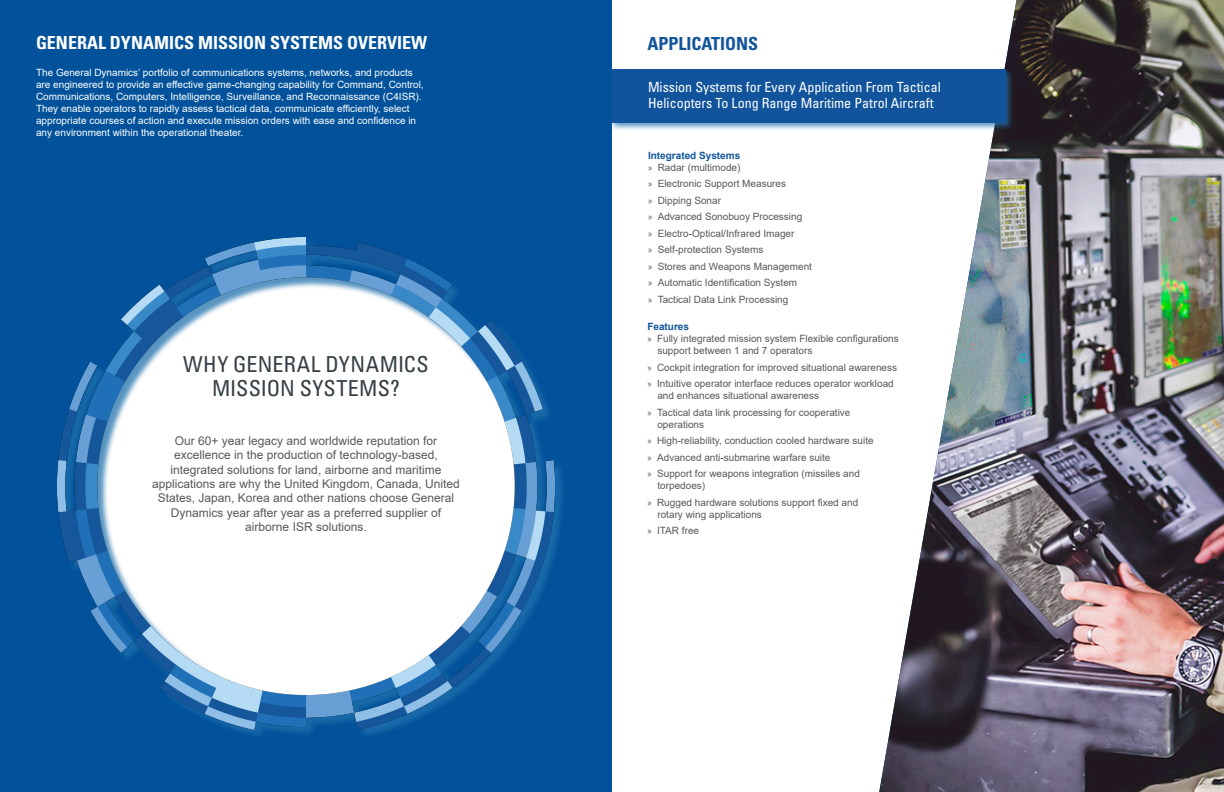
<style>
.page{position:relative;width:1224px;height:792px;background:#fff}
.page>*{position:absolute;margin:0;border:0;box-sizing:border-box;transform-origin:0 0}
.t1{font:condensed 22px/24px "Univers LT Std";letter-spacing:.015em;color:#353f45;text-align:center}
.t2{font:700 condensed 18px "Univers LT Std";color:#fff}
.t3{font:700 condensed 18px "Univers LT Std";color:#11549b}
.t4{font:condensed 14px/16.8px "Univers LT Std";color:#fff}
.t5{font:12px/14.4px "Arial";color:#57585a;text-align:center}
.t6{font:10px/16.5px "Arial";color:#57585a}
.t7{font:10px/12px "Arial";color:#fff}
.t8{font:700 10px/12px "Arial";color:#11549b}
.s1{font-family:"Myriad Pro";font-weight:400;color:#57585a}
.s2{font-weight:400;color:#57585a}
.s3{font-family:"Myriad Pro"}
</style>
<div class="page">
<div style="left:0;top:0;width:612px;height:792px;background:#01529a"></div>
<div style="left:59px;top:239px;width:507px;height:501px;background:#2071ad;opacity:.75"></div>
<img style="left:58px;top:238px;width:496px;height:492px">
<img style="left:879px;top:0;width:345px;height:792px">
<div style="left:610px;top:67px;width:404px;height:64px;background:#2071ad;opacity:.75"></div>
<div style="left:612px;top:69px;width:394px;height:53px;background:#11549b"></div>
<h2 class="t2" style="left:36px;top:32px;width:393px">GENERAL DYNAMICS MISSION SYSTEMS OVERVIEW</h2>
<p class="t7" style="left:36px;top:67px;width:389px">The General Dynamics’ portfolio of communications systems, networks, and products are engineered to provide an effective game-changing capability for Command, Control, Communications, Computers, Intelligence, Surveillance, and Reconnaissance (C4ISR).<br>They enable operators to rapidly assess tactical data, communicate efficiently, select appropriate courses of action and execute mission orders with ease and confidence in any environment within the operational theater.</p>
<h1 class="t1" style="left:183px;top:352px;width:247px">WHY GENERAL DYNAMICS<br>MISSION SYSTEMS?</h1>
<p class="t5" style="left:152px;top:433px;width:309px">Our 60+ year legacy and worldwide reputation for excellence in the production of technology-based, integrated solutions for land, airborne and maritime applications are why the United Kingdom, Canada, United States, Japan, Korea and other nations choose General Dynamics year after year as a preferred supplier of airborne ISR solutions.</p>
<h2 class="t3" style="left:647px;top:33px;width:112px">APPLICATIONS</h2>
<h3 class="t4" style="left:648px;top:78px;width:294px">Mission Systems for Every Application From Tactical<br>Helicopters To Long Range Maritime Patrol Aircraft</h3>
<p class="t8" style="left:648px;top:149px;width:94px">Integrated Systems <span class="s1">»</span> <span class="s2">Radar (multimode)</span></p>
<p class="t6" style="left:648px;top:175px;width:166px"><span class="s3">»</span> Electronic Support Measures<br><span class="s3">»</span> Dipping Sonar<br><span class="s3">»</span> Advanced Sonobuoy Processing<br><span class="s3">»</span> Electro-Optical/Infrared Imager<br><span class="s3">»</span> Self-protection Systems<br><span class="s3">»</span> Stores and Weapons Management <span class="s3">»</span> Automatic Identification System<br><span class="s3">»</span> Tactical Data Link Processing</p>
<p class="t8" style="left:647px;top:321px;width:43px">Features</p>
<p class="t6" style="left:647px;top:330px;width:253px"><span class="s3">»</span> Fully integrated mission system Flexible configurations</p>
<p class="t6" style="left:657px;top:342px;width:157px">support between 1 and 7 operators</p>
<p class="t6" style="left:647px;top:359px;width:251px"><span class="s3">»</span> Cockpit integration for improved situational awareness <span class="s3">»</span> Intuitive operator interface reduces operator workload</p>
<p class="t6" style="left:647px;top:387px;width:205px;text-indent:10px">and enhances situational awareness<br><span class="s3">»</span> Tactical data link processing for cooperative</p>
<p class="t6" style="left:647px;top:416px;width:228px;text-indent:10px">operations<br><span class="s3">»</span> High-reliability, conduction cooled hardware suite <span class="s3">»</span> Advanced anti-submarine warfare suite<br><span class="s3">»</span> Support for weapons integration (missiles and</p>
<p class="t6" style="left:647px;top:477px;width:212px;text-indent:10px">torpedoes)<br><span class="s3">»</span> Rugged hardware solutions support fixed and</p>
<p class="t6" style="left:647px;top:506px;width:116px;text-indent:10px">rotary wing applications <span class="s3">»</span> ITAR free</p>
</div>
